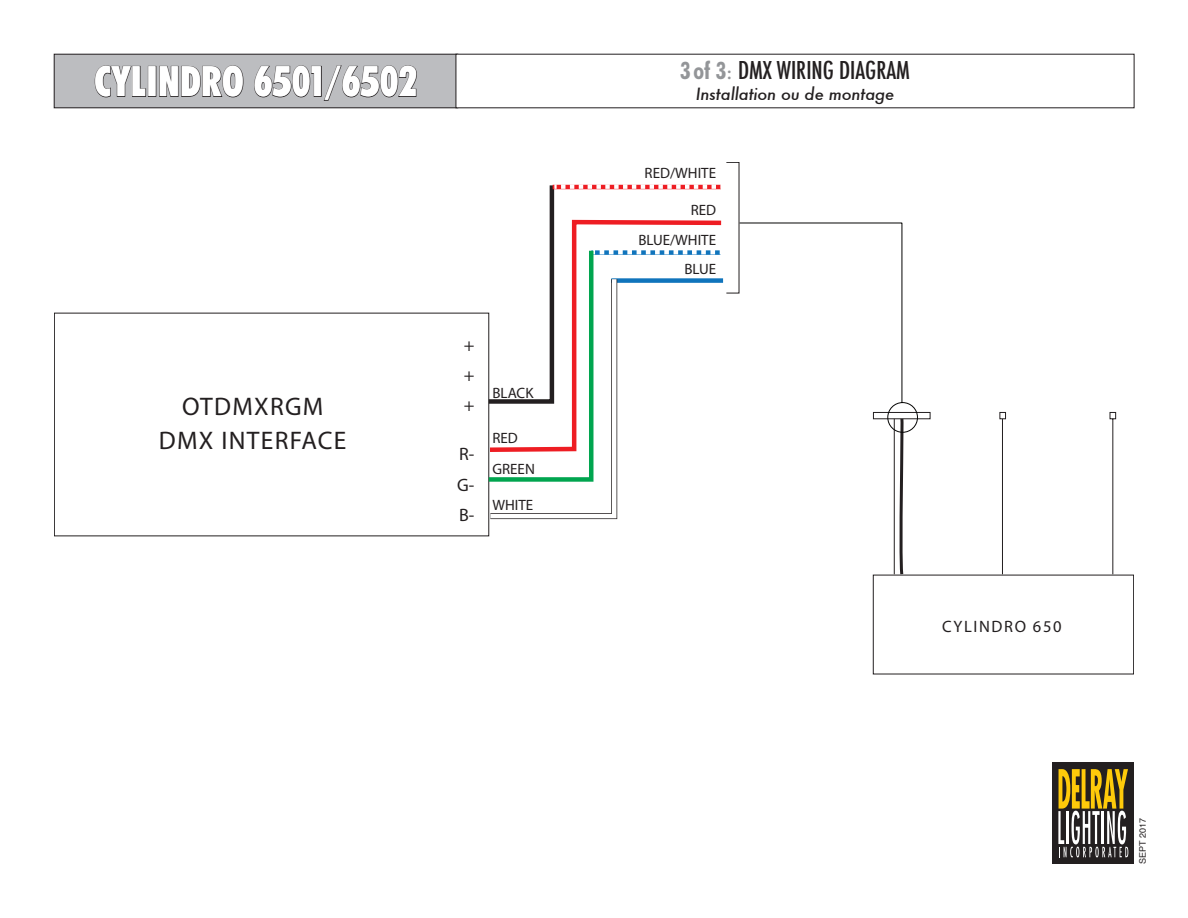
<style>
.page{position:relative;width:1188px;height:918px;background:#fff}
.page>*{position:absolute;margin:0;border:0;box-sizing:border-box;transform-origin:0 0}
.t1{font:900 condensed 42px "Futura BT";letter-spacing:.01em;color:#fff;scale:.9 1}
.t2{font:25.5px/34.5px "Myriad Pro";letter-spacing:.05em;color:#231f20;text-align:center}
.t3{font:500 condensed 24px "Futura";color:#231f20}
.t4{font:18px/30px "Myriad Pro";color:#231f20;text-align:justify}
.t5{font:italic 500 16.5px "Futura";letter-spacing:-.01em;color:#231f20}
.t6{font:16.5px "Myriad Pro";letter-spacing:.1em;color:#231f20}
.t7{font:15px/31.5px "Myriad Pro";color:#231f20}
.t8{font:9px "Helvetica";color:#231f20}
.s1{font-family:"Futura BT";font-weight:700;color:#939598}
.s2{font-family:"Futura BT";color:#939598}
</style>
<div class="page">
<div style="left:1052px;top:762px;width:81px;height:102px;background:#231f20"></div>
<svg style="left:1058px;top:769px;width:70px;height:88px"></svg>
<svg style="left:484px;top:184px;width:239px;height:338px"></svg>
<svg style="left:872px;top:412px;width:262px;height:262px"></svg>
<svg style="left:739px;top:222px;width:179px;height:355px"></svg>
<div style="left:54px;top:54px;width:404px;height:54px;background:#bcbdc0"></div>
<svg style="left:94px;top:65px;width:52px;height:33px"></svg>
<div style="left:148px;top:66px;width:8px;height:31px;border:1px solid #231f20"></div>
<svg style="left:159px;top:65px;width:85px;height:33px"></svg>
<svg style="left:254px;top:65px;width:163px;height:36px"></svg>
<div style="left:54px;top:54px;width:404px;height:54px;border:1px solid #231f20"></div>
<p class="t1" style="left:95px;top:56px;width:360px">CYLINDRO 6501/6502</p>
<p class="t3" style="left:680px;top:55px;width:231px"><span class="s1">3 of 3</span><span class="s2">:</span> DMX WIRING DIAGRAM</p>
<p class="t5" style="left:696px;top:82px;width:200px">Installation ou de montage</p>
<p class="t2" style="left:159px;top:388px;width:189px">OTDMXRGM<br>DMX INTERFACE</p>
<p class="t4" style="left:464px;top:330px;width:12px">+ + +</p>
<p class="t4" style="left:457px;top:439px;width:19px">R-G-B-</p>
<p class="t7" style="left:492px;top:377px;width:42px">BLACK</p>
<p class="t7" style="left:492px;top:422px;width:44px">RED<br>GREEN</p>
<p class="t7" style="left:492px;top:489px;width:42px">WHITE</p>
<p class="t7" style="left:645px;top:157px;width:73px">RED/WHITE</p>
<p class="t7" style="left:638px;top:195px;width:79px;line-height:30px;text-align:right">RED<br>BLUE/WHITE</p>
<p class="t7" style="left:684px;top:253px;width:33px">BLUE</p>
<p class="t6" style="left:942px;top:617px;width:121px">CYLINDRO 650</p>
<p class="t8" style="left:1136px;top:864px;width:47px;rotate:-90deg">SEPT 2017</p>
</div>
